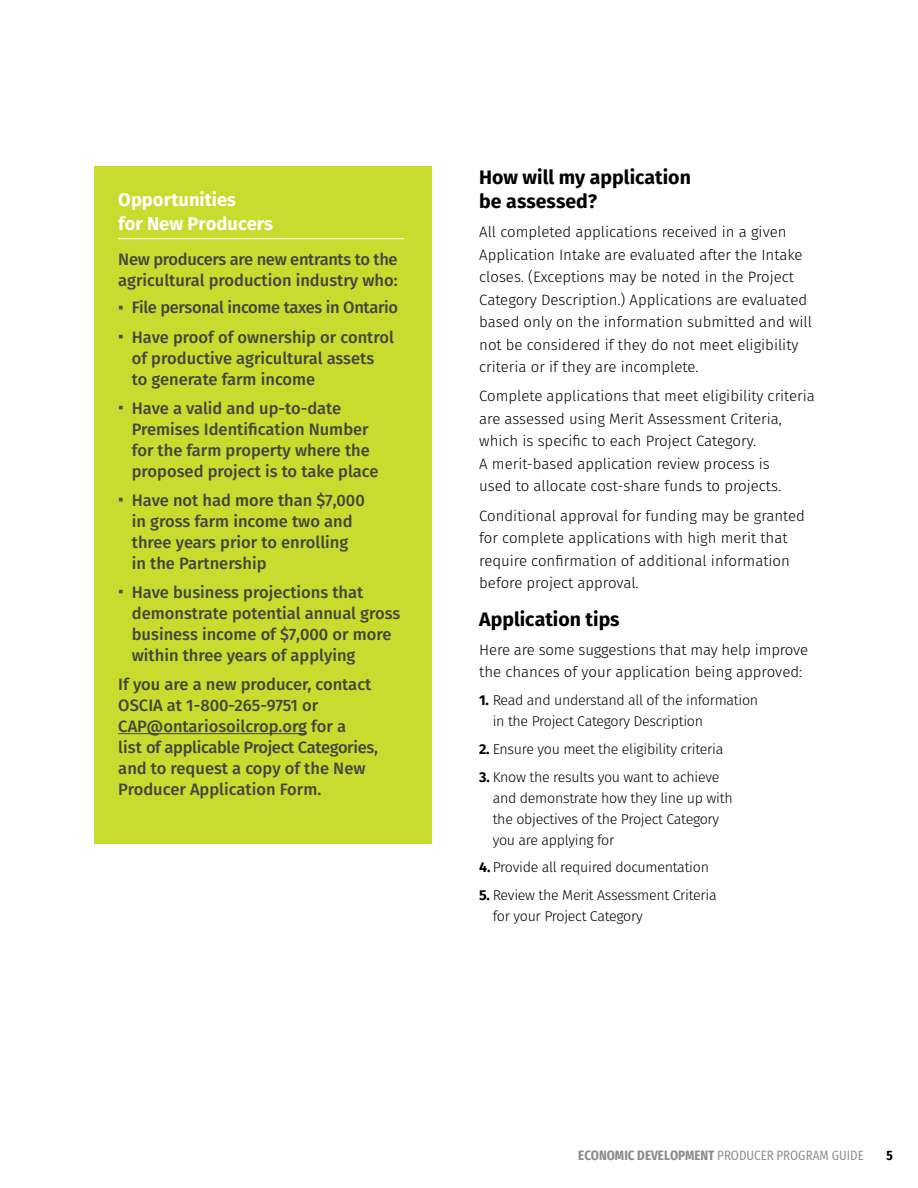
<style>
.page{position:relative;width:918px;height:1188px;background:#fff}
.page>*{position:absolute;margin:0;border:0;box-sizing:border-box;transform-origin:0 0}
.Gray_Headlines{font:700 19.5px/24px "Fira Sans";color:#000}
.White_Callout_Headli{font:700 18.3px/24px "Fira Sans";color:#fff}
.Gray_Callout_Body{font:500 16.5px/21px "Fira Sans";color:#41463f}
.Gray_Callout_Body-2{font:500 16.5px "Fira Sans";letter-spacing:-.02em;color:#41463f}
.Body{font:300 15px/22.5px "Fira Sans";color:#000}
.t1{font:300 14.25px/21px "Fira Sans";letter-spacing:-.02em;color:#000}
.t2{font:13.5px "Fira Sans Condensed";color:#8a8c8e}
.t3{font:700 13.5px "Fira Sans Condensed";color:#000}
.s1{font-weight:700}
</style>
<div class="page">
<div style="left:95px;top:166px;width:337px;height:677px;background:#c9db2f"></div>
<hr style="left:118px;top:238px;width:286px;height:1px;background:#fff">
<hr style="left:118px;top:733px;width:189px;height:1px;background:#41463f">
<h2 class="White_Callout_Headli" style="left:118px;top:188px;width:156px">Opportunities<br>for New Producers</h2>
<p class="Gray_Callout_Body" style="left:118px;top:248px;width:281px">New producers are new entrants to the agricultural production industry who:</p>
<p class="Gray_Callout_Body-2" style="left:132px;top:294px;width:268px">File personal income taxes in Ontario</p>
<p class="Gray_Callout_Body" style="left:132px;top:326px;width:264px">Have proof of ownership or control of productive agricultural assets<br>to generate farm income</p>
<p class="Gray_Callout_Body" style="left:132px;top:397px;width:248px">Have a valid and up-to-date<br>Premises Identification Number for the farm property where the proposed project is to take place</p>
<p class="Gray_Callout_Body" style="left:132px;top:489px;width:234px">Have not had more than $7,000 in gross farm income two and three years prior to enrolling in the Partnership</p>
<p class="Gray_Callout_Body" style="left:132px;top:581px;width:270px">Have business projections that demonstrate potential annual gross business income of $7,000 or more within three years of applying</p>
<p class="Gray_Callout_Body" style="left:118px;top:673px;width:261px">If you are a new producer, contact<br>OSCIA at 1-800-265-9751 or<br>CAP@ontariosoilcrop.org for a<br>list of applicable Project Categories, and to request a copy of the New<br>Producer Application Form.</p>
<h1 class="Gray_Headlines" style="left:479px;top:165px;width:213px">How will my application be assessed?</h1>
<p class="Body" style="left:479px;top:221px;width:334px">All completed applications received in a given Application Intake are evaluated after the Intake closes. (Exceptions may be noted in the Project Category Description.) Applications are evaluated based only on the information submitted and will not be considered if they do not meet eligibility criteria or if they are incomplete.</p>
<p class="Body" style="left:479px;top:385px;width:337px">Complete applications that meet eligibility criteria are assessed using Merit Assessment Criteria, which is specific to each Project Category.<br>A merit-based application review process is<br>used to allocate cost-share funds to projects.</p>
<p class="Body" style="left:479px;top:504px;width:327px">Conditional approval for funding may be granted for complete applications with high merit that require confirmation of additional information before project approval.</p>
<h1 class="Gray_Headlines" style="left:479px;top:607px;width:142px">Application tips</h1>
<p class="Body" style="left:479px;top:638px;width:330px">Here are some suggestions that may help improve the chances of your application being approved:</p>
<p class="t1" style="left:493px;top:690px;width:267px;text-indent:-14px"><span class="s1">1.</span> Read and understand all of the information in the Project Category Description</p>
<p class="t1" style="left:479px;top:738px;width:246px"><span class="s1">2.</span> Ensure you meet the eligibility criteria</p>
<p class="t1" style="left:493px;top:766px;width:241px;text-indent:-14px"><span class="s1">3.</span> Know the results you want to achieve and demonstrate how they line up with the objectives of the Project Category you are applying for</p>
<p class="t1" style="left:479px;top:857px;width:231px"><span class="s1">4.</span> Provide all required documentation</p>
<p class="t1" style="left:493px;top:885px;width:225px;text-indent:-14px"><span class="s1">5.</span> Review the Merit Assessment Criteria for your Project Category</p>
<p class="t2" style="left:578px;top:1143px;width:287px"><span class="s1">ECONOMIC DEVELOPMENT</span> PRODUCER PROGRAM GUIDE</p>
<p class="t3" style="left:886px;top:1143px;width:8px">5</p>
</div>
